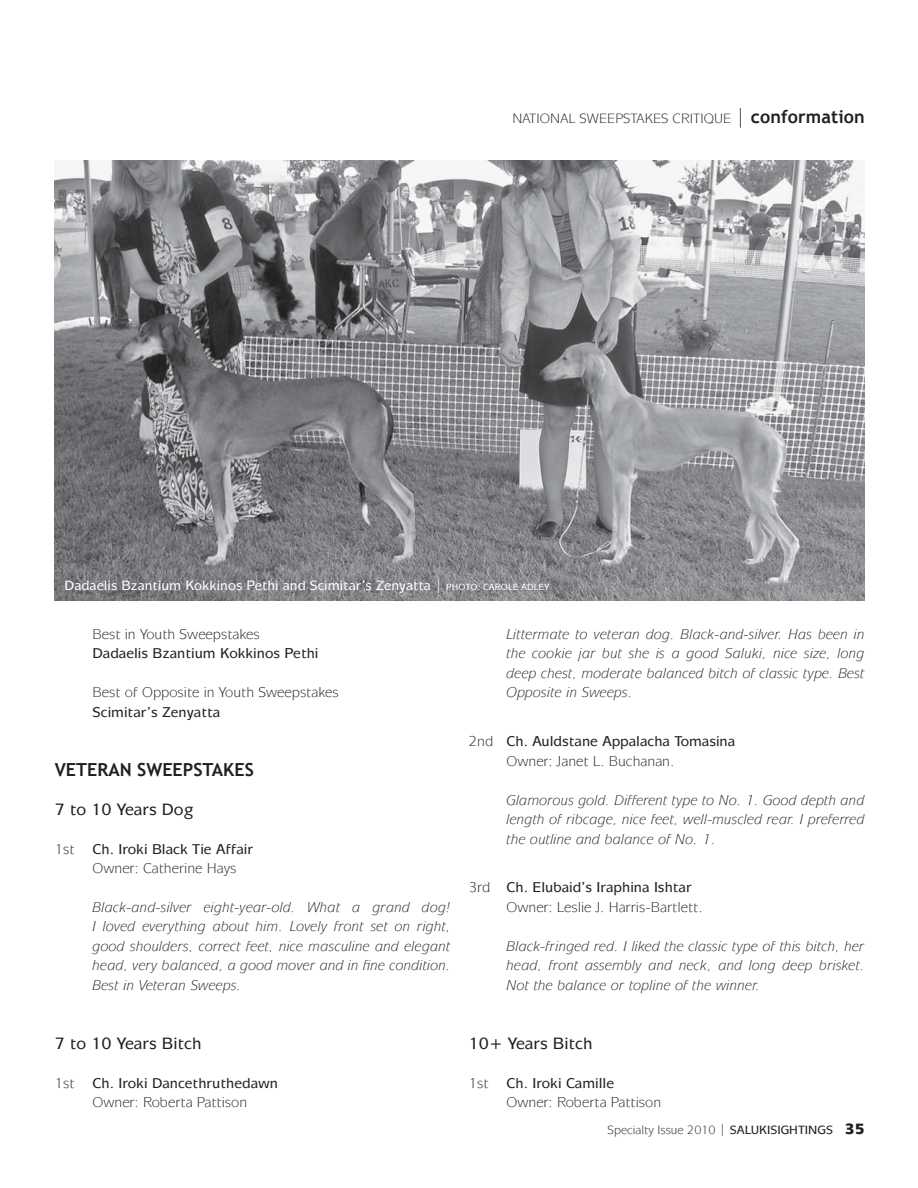
<style>
.page{position:relative;width:918px;height:1188px;background:#fff}
.page>*{position:absolute;margin:0;border:0;box-sizing:border-box;transform-origin:0 0}
.t1{font:700 18px "Trebuchet MS";color:#231f20}
.t2{font:500 16.5px "Mixage IT Cby BT";color:#231f20}
.t3{font:italic 14.25px/19.5px "Mixage IT Cby BT";color:#231f20;text-align:justify}
.t4{font:14.25px/19.5px "Mixage IT Cby BT";color:#231f20}
.t5{font:500 14.25px/19.5px "Mixage IT Cby BT";color:#231f20}
.t6{font:500 13.5px "Mixage IT Cby BT";color:#fff}
.t7{font:13.5px "Mixage IT Cby BT";letter-spacing:.005em;color:#231f20}
.t8{font:12px "Mixage IT Cby BT";color:#231f20}
.s1{font-size:19.5px}
.s2{font-family:"Trebuchet MS";font-weight:700;font-size:18px}
.s3{font-weight:400}
.s4{font-size:9px}
.s5{font-weight:500}
.s6{font-weight:900;font-size:15px}
</style>
<div class="page">
<img style="left:55px;top:161px;width:810px;height:440px">
<p class="t7" style="left:512px;top:111px;width:354px">NATIONAL SWEEPSTAKES CRITIQUE <span class="s1">|</span> <span class="s2">conformation</span></p>
<p class="t6" style="left:65px;top:577px;width:486px">Dadaelis Bzantium Kokkinos Pethi and Scimitar’s Zenyatta <span class="s3">|</span> <span class="s4">PHOTO: CAROLE ADLEY</span></p>
<p class="t4" style="left:93px;top:624px;width:169px">Best in Youth Sweepstakes</p>
<p class="t5" style="left:93px;top:644px;width:227px">Dadaelis Bzantium Kokkinos Pethi</p>
<p class="t4" style="left:93px;top:683px;width:248px">Best of Opposite in Youth Sweepstakes</p>
<p class="t5" style="left:93px;top:702px;width:129px">Scimitar’s Zenyatta</p>
<p class="t1" style="left:55px;top:759px;width:201px">VETERAN SWEEPSTAKES</p>
<p class="t2" style="left:55px;top:799px;width:140px">7 to 10 Years Dog</p>
<p class="t4" style="left:55px;top:839px;width:21px">1st</p>
<p class="t5" style="left:93px;top:839px;width:162px">Ch. Iroki Black Tie Affair</p>
<p class="t4" style="left:93px;top:858px;width:145px">Owner: Catherine Hays</p>
<p class="t3" style="left:93px;top:897px;width:360px">Black-and-silver eight-year-old. What a grand dog!<br>I loved everything about him. Lovely front set on right, good shoulders, correct feet, nice masculine and elegant head, very balanced, a good mover and in fine condition.<br>Best in Veteran Sweeps.</p>
<p class="t2" style="left:55px;top:1033px;width:149px">7 to 10 Years Bitch</p>
<p class="t4" style="left:55px;top:1073px;width:21px">1st</p>
<p class="t5" style="left:93px;top:1073px;width:187px">Ch. Iroki Dancethruthedawn</p>
<p class="t4" style="left:93px;top:1092px;width:156px">Owner: Roberta Pattison</p>
<p class="t3" style="left:507px;top:624px;width:360px">Littermate to veteran dog. Black-and-silver. Has been in the cookie jar but she is a good Saluki, nice size, long deep chest, moderate balanced bitch of classic type. Best Opposite in Sweeps.</p>
<p class="t5" style="left:507px;top:732px;width:230px;text-indent:-38px"><span class="s3">2nd</span> Ch. Auldstane Appalacha Tomasina<br><span class="s3">Owner: Janet L. Buchanan.</span></p>
<p class="t3" style="left:507px;top:790px;width:360px">Glamorous gold. Different type to No. 1. Good depth and length of ribcage, nice feet, well-muscled rear. I preferred the outline and balance of No. 1.</p>
<p class="t4" style="left:507px;top:878px;width:198px;text-indent:-38px">3rd <span class="s5">Ch. Elubaid’s Iraphina Ishtar<br></span>Owner: Leslie J. Harris-Bartlett.</p>
<p class="t3" style="left:507px;top:936px;width:360px">Black-fringed red. I liked the classic type of this bitch, her head, front assembly and neck, and long deep brisket.<br>Not the balance or topline of the winner.</p>
<p class="t2" style="left:469px;top:1033px;width:126px">10+ Years Bitch</p>
<p class="t4" style="left:469px;top:1073px;width:21px">1st</p>
<p class="t5" style="left:507px;top:1073px;width:109px">Ch. Iroki Camille</p>
<p class="t4" style="left:507px;top:1092px;width:156px">Owner: Roberta Pattison</p>
<p class="t8" style="left:608px;top:1123px;width:259px">Specialty Issue 2010 | <span class="s5">SALUKISIGHTINGS</span> <span class="s6">35</span></p>
</div>
